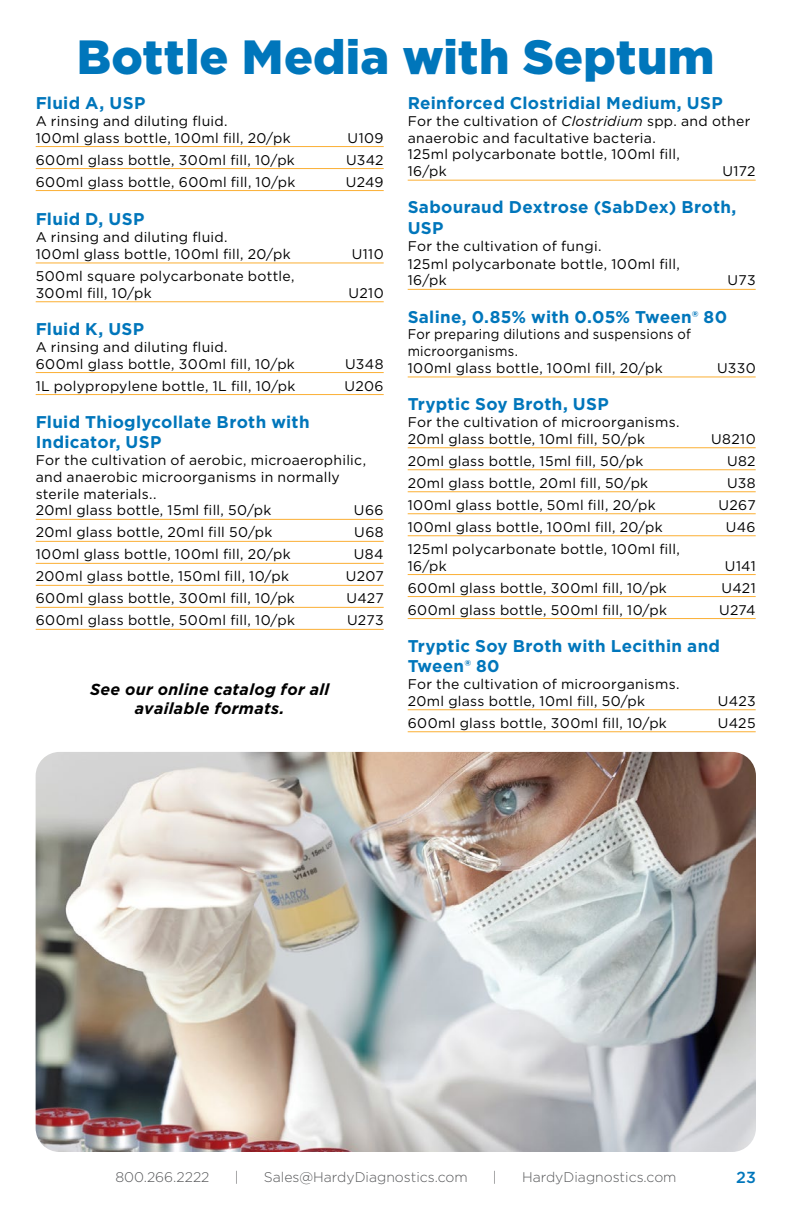
<style>
.page{position:relative;width:792px;height:1224px;background:#fff}
.page>*{position:absolute;margin:0;border:0;box-sizing:border-box;transform-origin:0 0}
.t1{font:900 48px "Gotham";letter-spacing:.005em;color:#0076bb}
.t2{font:700 17px/20.4px "Gotham";letter-spacing:.02em;color:#0076bb}
.t3{font:italic 700 16px/19.2px "Gotham";letter-spacing:.02em;color:#000;text-align:center}
.t4{font:500 16px "Gotham";color:#0076bb}
.t5{font:14px/16.8px "Gotham";letter-spacing:.02em;color:#000}
.t6{font:14px/16.8px "Gotham";letter-spacing:.02em;color:#000;scale:.93 1}
.t7{font:300 14px "Gotham";color:#58595b}
.s1{font-style:italic}
</style>
<div class="page">
<hr style="left:36px;top:146px;width:348px;height:1px;background:#fbaf34">
<hr style="left:36px;top:168px;width:348px;height:1px;background:#fbaf34">
<hr style="left:36px;top:190px;width:348px;height:1px;background:#fbaf34">
<hr style="left:36px;top:262px;width:348px;height:1px;background:#fbaf34">
<hr style="left:36px;top:301px;width:348px;height:1px;background:#fbaf34">
<hr style="left:36px;top:372px;width:348px;height:1px;background:#fbaf34">
<hr style="left:36px;top:394px;width:348px;height:1px;background:#fbaf34">
<hr style="left:36px;top:519px;width:348px;height:1px;background:#fbaf34">
<hr style="left:36px;top:541px;width:348px;height:1px;background:#fbaf34">
<hr style="left:36px;top:563px;width:348px;height:1px;background:#fbaf34">
<hr style="left:36px;top:585px;width:348px;height:1px;background:#fbaf34">
<hr style="left:36px;top:607px;width:348px;height:1px;background:#fbaf34">
<hr style="left:36px;top:629px;width:348px;height:1px;background:#fbaf34">
<hr style="left:408px;top:180px;width:348px;height:1px;background:#fbaf34">
<hr style="left:408px;top:289px;width:348px;height:1px;background:#fbaf34">
<hr style="left:408px;top:376px;width:348px;height:1px;background:#fbaf34">
<hr style="left:408px;top:447px;width:348px;height:1px;background:#fbaf34">
<hr style="left:408px;top:469px;width:348px;height:1px;background:#fbaf34">
<hr style="left:408px;top:491px;width:348px;height:1px;background:#fbaf34">
<hr style="left:408px;top:513px;width:348px;height:1px;background:#fbaf34">
<hr style="left:408px;top:535px;width:348px;height:1px;background:#fbaf34">
<hr style="left:408px;top:574px;width:348px;height:1px;background:#fbaf34">
<hr style="left:408px;top:596px;width:348px;height:1px;background:#fbaf34">
<hr style="left:408px;top:618px;width:348px;height:1px;background:#fbaf34">
<hr style="left:408px;top:709px;width:348px;height:1px;background:#fbaf34">
<hr style="left:408px;top:731px;width:348px;height:1px;background:#fbaf34">
<img style="left:36px;top:752px;width:720px;height:400px">
<h1 class="t1" style="left:77px;top:24px;width:639px">Bottle Media with Septum</h1>
<p class="t2" style="left:36px;top:93px;width:111px">Fluid A, USP</p>
<p class="t5" style="left:36px;top:112px;width:257px">A rinsing and diluting fluid.<br>100ml glass bottle, 100ml fill, 20/pk</p>
<p class="t5" style="left:348px;top:129px;width:38px">U109</p>
<p class="t5" style="left:36px;top:151px;width:261px">600ml glass bottle, 300ml fill, 10/pk</p>
<p class="t5" style="left:346px;top:151px;width:39px">U342</p>
<p class="t5" style="left:36px;top:173px;width:261px">600ml glass bottle, 600ml fill, 10/pk</p>
<p class="t5" style="left:346px;top:173px;width:39px">U249</p>
<p class="t2" style="left:36px;top:209px;width:110px">Fluid D, USP</p>
<p class="t5" style="left:36px;top:229px;width:257px">A rinsing and diluting fluid.<br>100ml glass bottle, 100ml fill, 20/pk</p>
<p class="t5" style="left:352px;top:245px;width:34px">U110</p>
<p class="t5" style="left:36px;top:267px;width:260px">500ml square polycarbonate bottle,<br>300ml fill, 10/pk</p>
<p class="t2" style="left:36px;top:319px;width:110px">Fluid K, USP</p>
<p class="t5" style="left:36px;top:338px;width:261px">A rinsing and diluting fluid.<br>600ml glass bottle, 300ml fill, 10/pk</p>
<p class="t5" style="left:348px;top:284px;width:37px">U210</p>
<p class="t5" style="left:345px;top:355px;width:40px">U348</p>
<p class="t5" style="left:36px;top:377px;width:261px">1L polypropylene bottle, 1L fill, 10/pk</p>
<p class="t5" style="left:344px;top:377px;width:41px">U206</p>
<p class="t2" style="left:36px;top:411px;width:275px">Fluid Thioglycollate Broth with<br>Indicator, USP</p>
<p class="t5" style="left:36px;top:451px;width:332px">For the cultivation of aerobic, microaerophilic, and anaerobic microorganisms in normally sterile materials..<br>20ml glass bottle, 15ml fill, 50/pk</p>
<p class="t5" style="left:354px;top:502px;width:31px">U66</p>
<p class="t5" style="left:36px;top:524px;width:238px">20ml glass bottle, 20ml fill 50/pk</p>
<p class="t5" style="left:354px;top:524px;width:31px">U68</p>
<p class="t5" style="left:36px;top:546px;width:257px">100ml glass bottle, 100ml fill, 20/pk</p>
<p class="t5" style="left:354px;top:546px;width:31px">U84</p>
<p class="t5" style="left:36px;top:568px;width:255px">200ml glass bottle, 150ml fill, 10/pk</p>
<p class="t5" style="left:346px;top:568px;width:39px">U207</p>
<p class="t5" style="left:36px;top:590px;width:261px">600ml glass bottle, 300ml fill, 10/pk</p>
<p class="t5" style="left:346px;top:590px;width:39px">U427</p>
<p class="t5" style="left:36px;top:612px;width:261px">600ml glass bottle, 500ml fill, 10/pk</p>
<p class="t5" style="left:347px;top:612px;width:38px">U273</p>
<p class="t3" style="left:90px;top:680px;width:241px">See our online catalog for all available formats.</p>
<p class="t2" style="left:408px;top:93px;width:317px">Reinforced Clostridial Medium, USP</p>
<p class="t5" style="left:408px;top:112px;width:344px">For the cultivation of <span class="s1">Clostridium</span> spp. and other anaerobic and facultative bacteria.<br>125ml polycarbonate bottle, 100ml fill,<br>16/pk</p>
<p class="t5" style="left:722px;top:163px;width:35px">U172</p>
<p class="t2" style="left:408px;top:197px;width:330px">Sabouraud Dextrose (SabDex) Broth,<br>USP</p>
<p class="t5" style="left:408px;top:237px;width:274px;line-height:17.4px">For the cultivation of fungi.<br>125ml polycarbonate bottle, 100ml fill,<br>16/pk</p>
<p class="t5" style="left:728px;top:272px;width:30px">U73</p>
<p class="t2" style="left:408px;top:306px;width:321px">Saline, 0.85% with 0.05% Tween® 80</p>
<p class="t6" style="left:408px;top:326px;width:306px">For preparing dilutions and suspensions of microorganisms.<br>100ml glass bottle, 100ml fill, 20/pk</p>
<p class="t5" style="left:717px;top:359px;width:40px">U330</p>
<p class="t2" style="left:408px;top:394px;width:203px">Tryptic Soy Broth, USP</p>
<p class="t5" style="left:408px;top:413px;width:274px">For the cultivation of microorganisms.<br>20ml glass bottle, 10ml fill, 50/pk</p>
<p class="t5" style="left:711px;top:430px;width:46px">U8210</p>
<p class="t5" style="left:408px;top:452px;width:237px">20ml glass bottle, 15ml fill, 50/pk</p>
<p class="t5" style="left:727px;top:452px;width:30px">U82</p>
<p class="t5" style="left:408px;top:474px;width:242px">20ml glass bottle, 20ml fill, 50/pk</p>
<p class="t5" style="left:727px;top:474px;width:30px">U38</p>
<p class="t5" style="left:408px;top:496px;width:249px">100ml glass bottle, 50ml fill, 20/pk</p>
<p class="t5" style="left:718px;top:496px;width:39px">U267</p>
<p class="t5" style="left:408px;top:518px;width:257px">100ml glass bottle, 100ml fill, 20/pk</p>
<p class="t5" style="left:726px;top:518px;width:31px">U46</p>
<p class="t5" style="left:408px;top:540px;width:274px">125ml polycarbonate bottle, 100ml fill,<br>16/pk</p>
<p class="t5" style="left:725px;top:557px;width:32px">U141</p>
<p class="t5" style="left:408px;top:579px;width:261px">600ml glass bottle, 300ml fill, 10/pk</p>
<p class="t5" style="left:721px;top:579px;width:36px">U421</p>
<p class="t5" style="left:408px;top:601px;width:261px">600ml glass bottle, 500ml fill, 10/pk</p>
<p class="t5" style="left:719px;top:601px;width:38px">U274</p>
<p class="t2" style="left:408px;top:635px;width:314px">Tryptic Soy Broth with Lecithin and<br>Tween® 80</p>
<p class="t5" style="left:408px;top:675px;width:274px">For the cultivation of microorganisms.<br>20ml glass bottle, 10ml fill, 50/pk</p>
<p class="t5" style="left:718px;top:692px;width:39px">U423</p>
<p class="t5" style="left:408px;top:714px;width:261px">600ml glass bottle, 300ml fill, 10/pk</p>
<p class="t5" style="left:718px;top:714px;width:39px">U425</p>
<p class="t7" style="left:115px;top:1168px;width:96px">800.266.2222</p>
<p class="t7" style="left:235px;top:1168px;width:6px">|</p>
<p class="t7" style="left:264px;top:1168px;width:205px">Sales@HardyDiagnostics.com</p>
<p class="t7" style="left:493px;top:1168px;width:6px">|</p>
<p class="t7" style="left:522px;top:1168px;width:156px">HardyDiagnostics.com</p>
<p class="t4" style="left:736px;top:1167px;width:21px">23</p>
</div>
